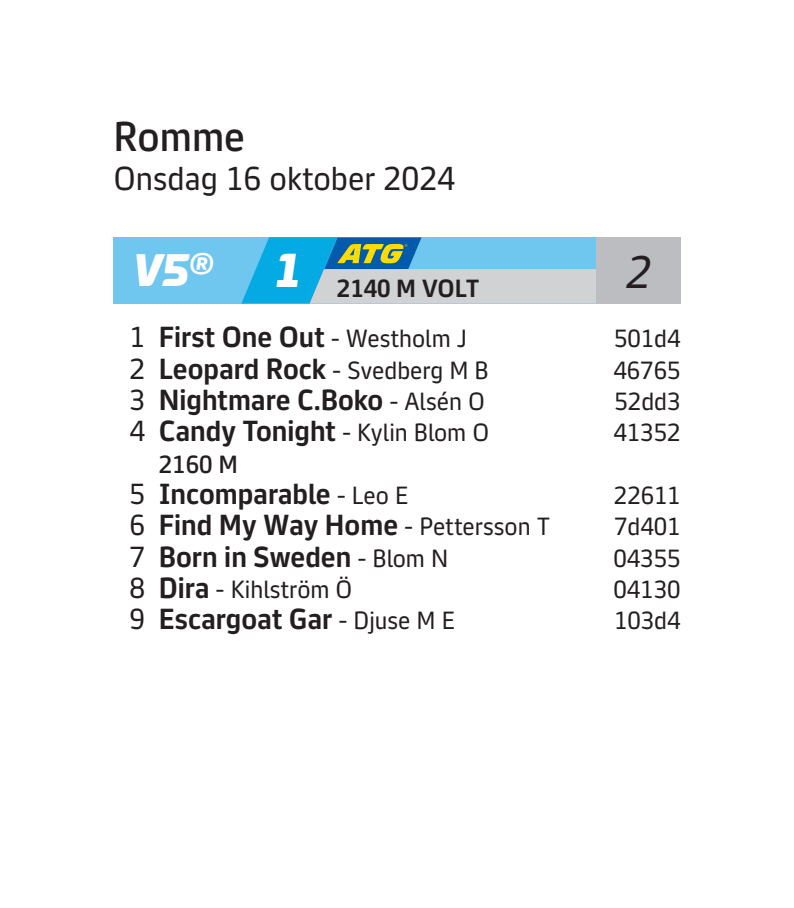
<style>
.page{position:relative;width:794px;height:908px;background:#fff}
.page>*{position:absolute;margin:0;border:0;box-sizing:border-box;transform-origin:0 0}
.t1{font:46px "ATG Rubrik";color:#fff}
.t2{font:44px "ATG Rubrik";color:#fff}
.t3{font:italic 44px "ATG Text";color:#231f20}
.t4{font:500 40px "ATG Text";color:#231f20}
.t5{font:32px "ATG Text";color:#231f20}
.HorseAndRider{font:700 28px "ATG Text";color:#231f20}
.S_REKORD{font:28px "ATG Text";color:#231f20}
.S_REKORD-2{font:24px "ATG Text";color:#231f20}
.HorseAndRider-2{font:24px "ATG Text";color:#231f20}
.t6{font:700 24px "ATG Text";color:#231f20}
.Distance{font:500 24px "ATG Text";color:#231f20}
.s1{font-weight:400;font-size:24px}
.s2{font-weight:700;font-size:28px}
</style>
<div class="page">
<div style="left:595px;top:237px;width:85px;height:66px;background:#bcbdc0"></div>
<svg style="left:113px;top:237px;width:483px;height:66px;background:#79bfdb"></svg>
<p class="t4" style="left:113px;top:113px;width:133px">Romme</p>
<p class="t5" style="left:113px;top:159px;width:343px">Onsdag 16 oktober 2024</p>
<p class="t2" style="left:134px;top:244px;width:80px">V5®</p>
<p class="t1" style="left:277px;top:243px;width:25px">1</p>
<p class="t6" style="left:337px;top:274px;width:144px">2140 M VOLT</p>
<p class="t3" style="left:626px;top:246px;width:26px">2</p>
<p class="S_REKORD" style="left:129px;top:320px;width:17px">1</p>
<p class="HorseAndRider" style="left:159px;top:320px;width:310px">First One Out <span class="s1">- Westholm J</span></p>
<p class="S_REKORD-2" style="left:614px;top:324px;width:68px">501d4</p>
<p class="S_REKORD" style="left:129px;top:352px;width:17px">2</p>
<p class="HorseAndRider" style="left:159px;top:351px;width:331px">Leopard Rock <span class="s1">- Svedberg M B</span></p>
<p class="S_REKORD-2" style="left:613px;top:356px;width:69px">46765</p>
<p class="S_REKORD" style="left:129px;top:383px;width:17px">3</p>
<p class="HorseAndRider" style="left:159px;top:383px;width:327px">Nightmare C.Boko <span class="s1">- Alsén O</span></p>
<p class="S_REKORD-2" style="left:614px;top:387px;width:67px">52dd3</p>
<p class="S_REKORD" style="left:129px;top:414px;width:17px">4</p>
<p class="HorseAndRider" style="left:159px;top:414px;width:332px">Candy Tonight <span class="s1">- Kylin Blom O</span></p>
<p class="S_REKORD-2" style="left:613px;top:418px;width:69px">41352</p>
<p class="Distance" style="left:159px;top:449px;width:81px">2160 M</p>
<p class="S_REKORD" style="left:129px;top:477px;width:17px">5</p>
<p class="HorseAndRider" style="left:159px;top:477px;width:251px">Incomparable <span class="s1">- Leo E</span></p>
<p class="S_REKORD-2" style="left:614px;top:481px;width:68px">22611</p>
<p class="S_REKORD" style="left:129px;top:508px;width:17px">6</p>
<p class="HorseAndRider" style="left:159px;top:508px;width:393px">Find My Way Home <span class="s1">- Pettersson T</span></p>
<p class="S_REKORD-2" style="left:614px;top:512px;width:68px">7d401</p>
<p class="S_REKORD" style="left:129px;top:540px;width:17px">7</p>
<p class="HorseAndRider" style="left:159px;top:539px;width:291px">Born in Sweden <span class="s1">- Blom N</span></p>
<p class="S_REKORD-2" style="left:613px;top:543px;width:69px">04355</p>
<p class="S_REKORD" style="left:129px;top:571px;width:17px">8</p>
<p class="HorseAndRider-2" style="left:159px;top:575px;width:195px"><span class="s2">Dira</span> - Kihlström Ö</p>
<p class="S_REKORD-2" style="left:613px;top:575px;width:69px">04130</p>
<p class="S_REKORD" style="left:129px;top:602px;width:17px">9</p>
<p class="HorseAndRider" style="left:159px;top:602px;width:298px">Escargoat Gar <span class="s1">- Djuse M E</span></p>
<p class="S_REKORD-2" style="left:614px;top:606px;width:68px">103d4</p>
</div>
